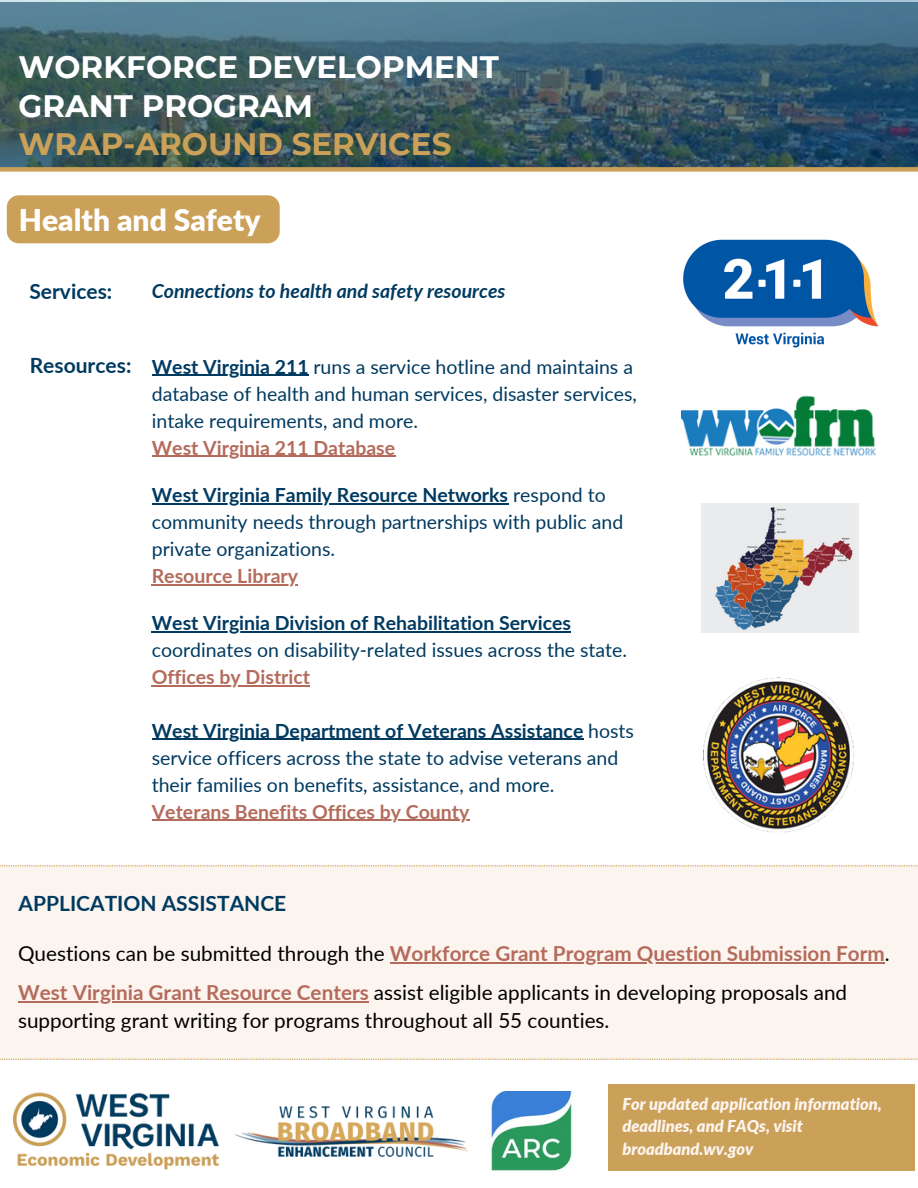
<style>
.page{position:relative;width:918px;height:1188px;background:#fff}
.page>*{position:absolute;margin:0;border:0;box-sizing:border-box;transform-origin:0 0}
.t1{font:700 30.9px/38.2px "Montserrat";color:#fff}
.t2{font:900 30px "Lato";color:#fff}
.t3{font:700 21px "Lato";color:#003a60}
.t4{font:20.7px/28.8px "Lato";color:#000}
.t5{font:700 20.7px "Lato";color:#b46b5b}
.t6{font:19.5px/27px "Lato";color:#003a60}
.t7{font:700 19.5px "Lato";color:#b46b5b}
.t8{font:italic 700 19.5px "Lato";color:#003a60}
.t9{font:italic 900 16.35px/22.4px "Lato";color:#fcf4ee}
.s1{color:#cba058}
.s2{font-weight:700}
.s3{font-weight:400;color:#000}
.s4{font-weight:700;color:#b46b5b}
</style>
<div class="page">
<svg style="left:0;top:2px;width:918px;height:165px;background:#3c5e6b"></svg>
<div style="left:0;top:167px;width:918px;height:5px;background:#cba058"></div>
<img style="left:13px;top:1092px;width:205px;height:78px">
<img style="left:236px;top:1106px;width:231px;height:51px">
<div style="left:608px;top:1084px;width:307px;height:87px;background:#cba058"></div>
<img style="left:491px;top:1092px;width:83px;height:79px">
<div style="left:0;top:865px;width:918px;height:194px;background:#fcf4ee"></div>
<img style="left:683px;top:239px;width:196px;height:109px">
<img style="left:681px;top:395px;width:195px;height:61px">
<img style="left:701px;top:503px;width:158px;height:130px">
<img style="left:704px;top:677px;width:150px;height:156px">
<div style="left:7px;top:195px;width:273px;height:48px;background:#cba058"></div>
<hr style="left:390px;top:962px;width:495px;height:2px;background:#b46b5b">
<hr style="left:18px;top:1001px;width:351px;height:2px;background:#b46b5b">
<hr style="left:152px;top:375px;width:157px;height:1px;background:#003a60">
<hr style="left:152px;top:456px;width:243px;height:1px;background:#b46b5b">
<hr style="left:152px;top:503px;width:356px;height:1px;background:#003a60">
<hr style="left:152px;top:584px;width:146px;height:1px;background:#b46b5b">
<hr style="left:152px;top:631px;width:419px;height:2px;background:#003a60">
<hr style="left:152px;top:685px;width:158px;height:2px;background:#b46b5b">
<hr style="left:152px;top:739px;width:431px;height:1px;background:#003a60">
<hr style="left:152px;top:820px;width:318px;height:1px;background:#b46b5b">
<svg style="left:0;top:865px;width:918px;height:1px"></svg>
<svg style="left:0;top:1058px;width:918px;height:2px"></svg>
<h1 class="t1" style="left:19px;top:48px;width:482px">WORKFORCE DEVELOPMENT<br>GRANT PROGRAM<br><span class="s1">WRAP-AROUND SERVICES</span></h1>
<p class="t2" style="left:19px;top:201px;width:244px">Health and Safety</p>
<h5 class="t3" style="left:29px;top:278px;width:84px">Services:</h5>
<h4 class="t8" style="left:152px;top:279px;width:355px">Connections to health and safety resources</h4>
<p class="t3" style="left:30px;top:352px;width:103px">Resources:</p>
<p class="t6" style="left:152px;top:353px;width:487px"><span class="s2">West Virginia 211</span> runs a service hotline and maintains a database of health and human services, disaster services, intake requirements, and more.</p>
<h5 class="t7" style="left:152px;top:435px;width:245px">West Virginia 211 Database</h5>
<h5 class="t6" style="left:152px;top:481px;width:473px"><span class="s2">West Virginia Family Resource Networks</span> respond to community needs through partnerships with public and private organizations.</h5>
<h5 class="t7" style="left:152px;top:564px;width:148px">Resource Library</h5>
<p class="t6" style="left:152px;top:609px;width:477px"><span class="s2">West Virginia Division of Rehabilitation Services </span>coordinates on disability-related issues across the state.</p>
<p class="t7" style="left:152px;top:665px;width:160px">Offices by District</p>
<p class="t6" style="left:152px;top:717px;width:484px"><span class="s2">West Virginia Department of Veterans Assistance</span> hosts service officers across the state to advise veterans and their families on benefits, assistance, and more.</p>
<h3 class="t7" style="left:152px;top:800px;width:319px">Veterans Benefits Offices by County</h3>
<h5 class="t3" style="left:19px;top:890px;width:269px">APPLICATION ASSISTANCE</h5>
<h2 class="t5" style="left:18px;top:941px;width:873px"><span class="s3">Questions can be submitted through the</span> Workforce Grant Program Question Submission Form<span class="s3">.</span></h2>
<h4 class="t4" style="left:18px;top:977px;width:831px"><span class="s4">West Virginia Grant Resource Centers</span> assist eligible applicants in developing proposals and supporting grant writing for programs throughout all 55 counties.</h4>
<p class="t9" style="left:622px;top:1092px;width:261px">For updated application information,</p>
<p class="t9" style="left:622px;top:1115px;width:182px">deadlines, and FAQs, visit broadband.wv.gov</p>
</div>
